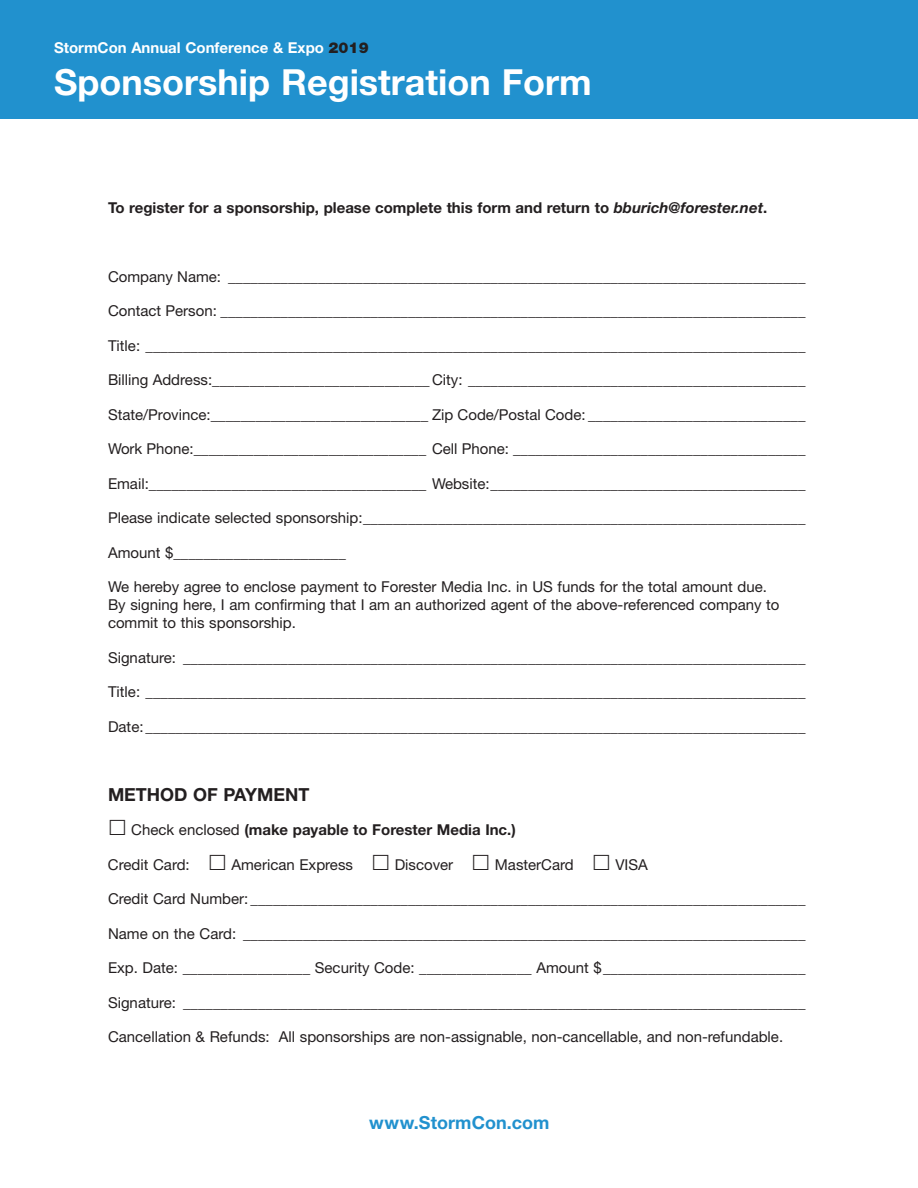
<style>
.page{position:relative;width:918px;height:1188px;background:#fff}
.page>*{position:absolute;margin:0;border:0;box-sizing:border-box;transform-origin:0 0}
.t1{font:700 36px "Helvetica Neue";color:#fff}
.t2{font:700 18px "Helvetica Neue";letter-spacing:.01em;color:#2191ce}
.t3{font:700 18px "Helvetica Neue";color:#231f20}
.t4{font:15px/18px "Helvetica Neue";color:#231f20}
.t5{font:700 15px "Helvetica Neue";color:#231f20}
.t6{font:700 15px "Helvetica Neue";color:#fff}
.s1{font-weight:900;color:#231f20}
.s2{font-style:italic}
.s3{font-weight:400}
</style>
<div class="page">
<div style="left:0;top:0;width:918px;height:119px;background:#2191ce"></div>
<p class="t6" style="left:54px;top:38px;width:316px">StormCon Annual Conference &amp; Expo <span class="s1">2019</span></p>
<h1 class="t1" style="left:54px;top:60px;width:539px">Sponsorship Registration Form</h1>
<p class="t5" style="left:108px;top:198px;width:661px">To register for a sponsorship, please complete this form and return to <span class="s2">bburich@forester.net</span>.</p>
<p class="t4" style="left:108px;top:267px;width:699px">Company Name: _____________________________________________________________________________</p>
<p class="t4" style="left:108px;top:302px;width:699px">Contact Person: ______________________________________________________________________________</p>
<p class="t4" style="left:108px;top:336px;width:699px">Title: ________________________________________________________________________________________</p>
<p class="t4" style="left:108px;top:371px;width:699px">Billing Address:_____________________________ City: _____________________________________________</p>
<p class="t4" style="left:108px;top:405px;width:699px">State/Province:_____________________________ Zip Code/Postal Code: _____________________________</p>
<p class="t4" style="left:108px;top:440px;width:699px">Work Phone:_______________________________ Cell Phone: _______________________________________</p>
<p class="t4" style="left:108px;top:474px;width:699px">Email:_____________________________________ Website:__________________________________________</p>
<p class="t4" style="left:108px;top:509px;width:699px">Please indicate selected sponsorship:___________________________________________________________</p>
<p class="t4" style="left:108px;top:543px;width:239px">Amount $_______________________</p>
<p class="t4" style="left:108px;top:578px;width:673px">We hereby agree to enclose payment to Forester Media Inc. in US funds for the total amount due.<br>By signing here, I am confirming that I am an authorized agent of the above-referenced company to commit to this sponsorship.</p>
<p class="t4" style="left:108px;top:648px;width:699px">Signature: ___________________________________________________________________________________</p>
<p class="t4" style="left:108px;top:683px;width:699px">Title: ________________________________________________________________________________________</p>
<p class="t4" style="left:108px;top:717px;width:699px">Date: ________________________________________________________________________________________</p>
<p class="t3" style="left:108px;top:783px;width:128px">METHOD OF PAY</p>
<p class="t3" style="left:257px;top:783px;width:54px">MENT</p>
<p class="t5" style="left:131px;top:820px;width:386px"><span class="s3">Check enclosed</span> (make payable to Forester Media Inc.)</p>
<p class="t4" style="left:108px;top:855px;width:83px">Credit Card:</p>
<p class="t4" style="left:231px;top:855px;width:123px">American Express</p>
<p class="t4" style="left:395px;top:855px;width:60px">Discover</p>
<p class="t4" style="left:495px;top:855px;width:80px">MasterCard</p>
<p class="t4" style="left:615px;top:855px;width:34px">VISA</p>
<p class="t4" style="left:108px;top:890px;width:699px">Credit Card Number: __________________________________________________________________________</p>
<p class="t4" style="left:108px;top:924px;width:699px">Name on the Card: ___________________________________________________________________________</p>
<p class="t4" style="left:108px;top:959px;width:699px">Exp. Date: _________________ Security Code: _______________ Amount $___________________________</p>
<p class="t4" style="left:108px;top:993px;width:699px">Signature: ___________________________________________________________________________________</p>
<p class="t4" style="left:108px;top:1028px;width:677px">Cancellation &amp; Refunds: All sponsorships are non-assignable, non-cancellable, and non-refundable.</p>
<p class="t2" style="left:369px;top:1111px;width:182px">www.StormCon.com</p>
</div>
